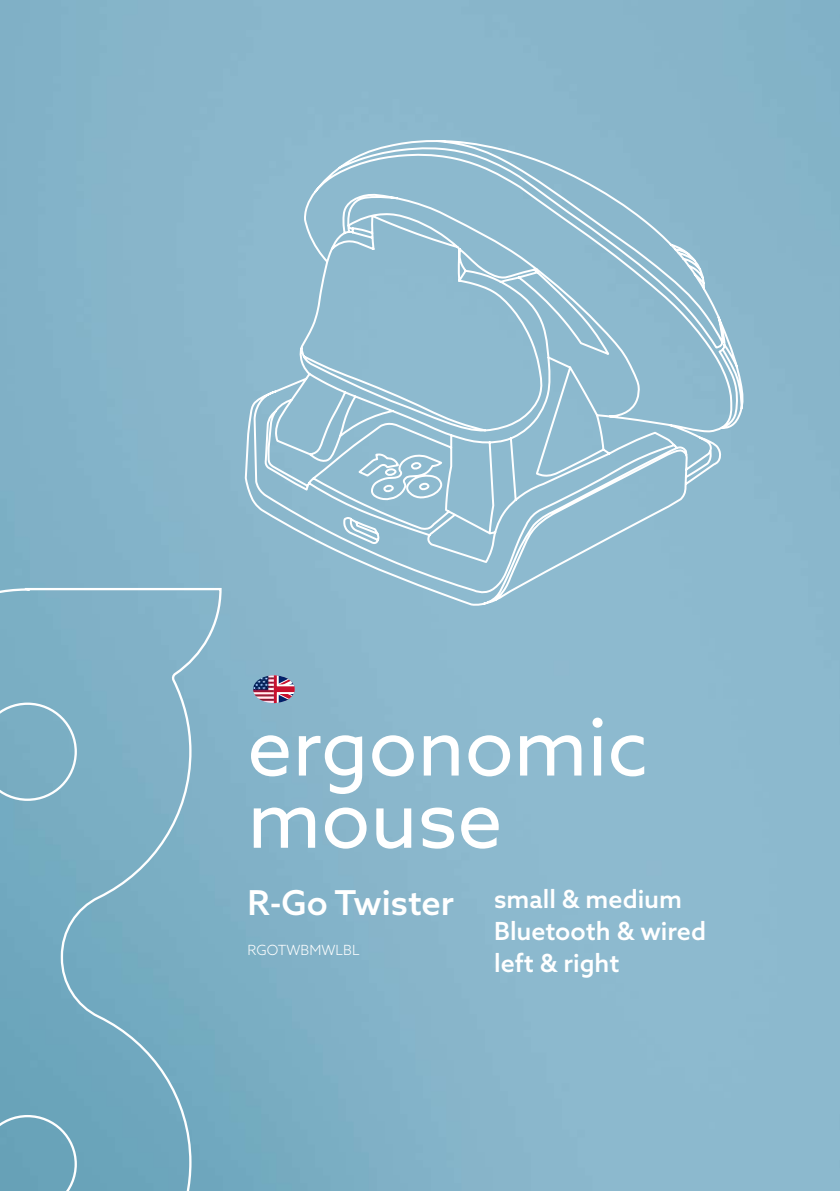
<style>
.page{position:relative;width:840px;height:1191px;background:#fff}
.page>*{position:absolute;margin:0;border:0;box-sizing:border-box;transform-origin:0 0}
.t1{font:80px/72.2px "Azo Sans";color:#fff}
.t2{font:500 34.4px "Azo Sans";color:#fff}
.t3{font:500 25px/32px "Azo Sans";color:#fff}
.t4{font:300 14px "Azo Sans";color:#fff}
</style>
<div class="page">
<img style="left:0;top:0;width:839px;height:1191px">
<svg style="left:0;top:587px;width:223px;height:604px;background:#79adc2"></svg>
<svg style="left:244px;top:137px;width:502px;height:469px;background:#95bed1"></svg>
<img style="left:253px;top:675px;width:21px;height:28px">
<svg style="left:278px;top:675px;width:16px;height:28px"></svg>
<svg style="left:276px;top:675px;width:2px;height:28px"></svg>
<svg style="left:276px;top:684px;width:18px;height:10px"></svg>
<hr style="left:274px;top:675px;width:2px;height:28px;background:#c8102e">
<div style="left:274px;top:686px;width:20px;height:6px;background:#c8102e"></div>
<h1 class="t1" style="left:247px;top:710px;width:402px">ergonomic mouse</h1>
<h2 class="t2" style="left:247px;top:880px;width:208px">R-Go Twister</h2>
<p class="t4" style="left:247px;top:941px;width:114px">RGOTWBMWLBL</p>
<p class="t3" style="left:494px;top:882px;width:213px">small &amp; medium<br>Bluetooth &amp; wired left &amp; right</p>
</div>
